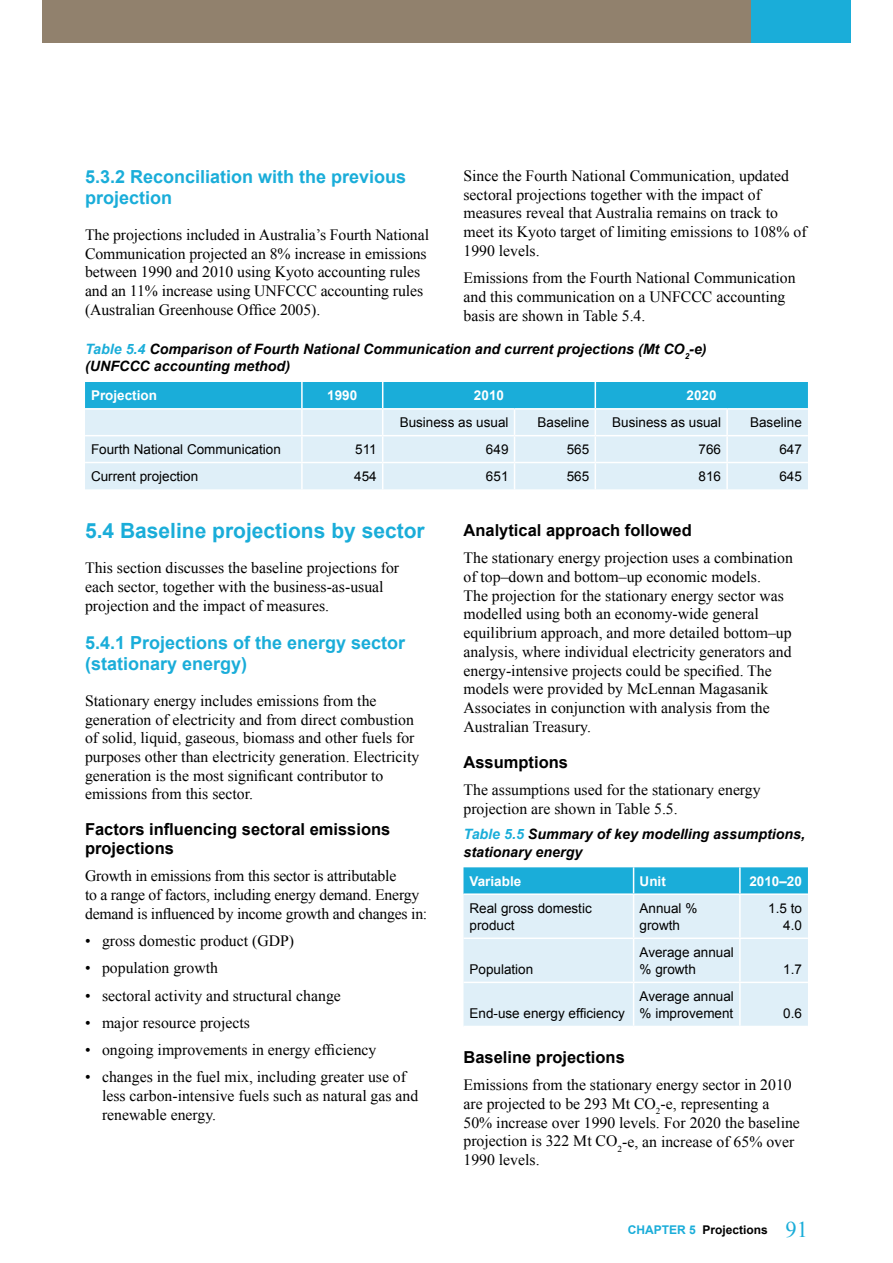
<style>
.page{position:relative;width:893px;height:1263px;background:#fff}
.page>*{position:absolute;margin:0;border:0;box-sizing:border-box;transform-origin:0 0}
.t1{font:700 21px "Arial";color:#1aadd9}
.t2{font:700 18px/21px "Arial";color:#1aadd9}
.t3{font:700 16.5px/18.8px "Arial";color:#000}
.t4{font:15.75px/18.8px "Times New Roman";color:#000}
.t5{font:italic 700 14.25px/17.2px "Arial";color:#000}
.t6{font:13.5px/17.2px "Arial";color:#000}
.t7{font:700 13.5px "Arial";color:#fff}
.t8{font:700 12px "Arial";color:#000}
.s1{color:#1aadd9}
.s2{font-family:"Times New Roman";font-weight:400;font-size:22.5px;color:#1aadd9}
</style>
<div class="page">
<div style="left:43px;top:0;width:807px;height:43px;background:#91816d"></div>
<div style="left:750px;top:0;width:100px;height:43px;background:#1aadd9"></div>
<svg style="left:85px;top:382px;width:723px;height:107px;background:#b0dff0"></svg>
<hr style="left:727px;top:462px;width:81px;height:1px;background:#fff">
<hr style="left:726px;top:463px;width:2px;height:26px;background:#fff">
<div style="left:463px;top:895px;width:345px;height:131px;background:#dfeff8"></div>
<div style="left:463px;top:867px;width:345px;height:26px;background:#1aadd9"></div>
<hr style="left:739px;top:867px;width:2px;height:26px;background:#fff">
<hr style="left:633px;top:895px;width:1px;height:42px;background:#fff">
<hr style="left:739px;top:895px;width:2px;height:42px;background:#fff">
<hr style="left:463px;top:937px;width:171px;height:2px;background:#fff">
<hr style="left:634px;top:937px;width:106px;height:2px;background:#fff">
<hr style="left:633px;top:939px;width:1px;height:43px;background:#fff">
<hr style="left:740px;top:937px;width:68px;height:2px;background:#fff">
<hr style="left:739px;top:939px;width:2px;height:43px;background:#fff">
<hr style="left:463px;top:982px;width:171px;height:1px;background:#fff">
<hr style="left:634px;top:982px;width:106px;height:1px;background:#fff">
<hr style="left:633px;top:983px;width:1px;height:43px;background:#fff">
<hr style="left:740px;top:982px;width:68px;height:1px;background:#fff">
<hr style="left:739px;top:983px;width:2px;height:43px;background:#fff">
<p class="t4" style="left:463px;top:166px;width:345px">Since the Fourth National Communication, updated sectoral projections together with the impact of measures reveal that Australia remains on track to meet its Kyoto target of limiting emissions to 108% of 1990 levels.</p>
<p class="t4" style="left:463px;top:268px;width:334px">Emissions from the Fourth National Communication and this communication on a UNFCCC accounting basis are shown in Table 5.4.</p>
<p class="t5" style="left:85px;top:341px;width:623px"><span class="s1">Table 5.4</span> Comparison of Fourth National Communication and current projections (Mt CO<sub>2</sub>-e) (UNFCCC accounting method)</p>
<p class="t7" style="left:91px;top:387px;width:68px">Projection</p>
<p class="t7" style="left:327px;top:387px;width:32px">1990</p>
<p class="t7" style="left:474px;top:387px;width:32px">2010</p>
<p class="t7" style="left:687px;top:387px;width:32px">2020</p>
<p class="t6" style="left:400px;top:414px;width:110px">Business as usual</p>
<p class="t6" style="left:537px;top:414px;width:53px">Baseline</p>
<p class="t6" style="left:612px;top:414px;width:110px">Business as usual</p>
<p class="t6" style="left:750px;top:414px;width:53px">Baseline</p>
<p class="t6" style="left:91px;top:441px;width:191px">Fourth National Communication</p>
<p class="t6" style="left:355px;top:441px;width:23px">511</p>
<p class="t6" style="left:486px;top:441px;width:24px">649</p>
<p class="t6" style="left:567px;top:441px;width:24px">565</p>
<p class="t6" style="left:699px;top:441px;width:24px">766</p>
<p class="t6" style="left:779px;top:441px;width:24px">647</p>
<p class="t6" style="left:91px;top:468px;width:109px">Current projection</p>
<p class="t6" style="left:354px;top:468px;width:24px">454</p>
<p class="t6" style="left:486px;top:468px;width:24px">651</p>
<p class="t6" style="left:567px;top:468px;width:24px">565</p>
<p class="t6" style="left:699px;top:468px;width:24px">816</p>
<p class="t6" style="left:779px;top:468px;width:24px">645</p>
<h1 class="t1" style="left:85px;top:516px;width:341px">5.4 Baseline projections by sector</h1>
<p class="t4" style="left:85px;top:559px;width:316px">This section discusses the baseline projections for each sector, together with the business-as-usual projection and the impact of measures.</p>
<p class="t2" style="left:85px;top:633px;width:322px">5.4.1 Projections of the energy sector (stationary energy)</p>
<p class="t4" style="left:85px;top:691px;width:336px">Stationary energy includes emissions from the generation of electricity and from direct combustion of solid, liquid, gaseous, biomass and other fuels for purposes other than electricity generation. Electricity generation is the most significant contributor to emissions from this sector.</p>
<p class="t3" style="left:85px;top:821px;width:307px">Factors influencing sectoral emissions projections</p>
<p class="t4" style="left:85px;top:866px;width:344px">Growth in emissions from this sector is attributable<br>to a range of factors, including energy demand. Energy demand is influenced by income growth and changes in:</p>
<p class="t4" style="left:85px;top:931px;width:211px">• gross domestic product (GDP)</p>
<p class="t4" style="left:85px;top:958px;width:134px">• population growth</p>
<p class="t4" style="left:85px;top:986px;width:257px">• sectoral activity and structural change</p>
<p class="t4" style="left:85px;top:1013px;width:166px">• major resource projects</p>
<p class="t4" style="left:85px;top:1040px;width:293px">• ongoing improvements in energy efficiency</p>
<p class="t4" style="left:102px;top:1067px;width:318px;text-indent:-17px">• changes in the fuel mix, including greater use of less carbon-intensive fuels such as natural gas and renewable energy.</p>
<p class="t2" style="left:85px;top:167px;width:323px">5.3.2 Reconciliation with the previous projection</p>
<p class="t4" style="left:85px;top:225px;width:345px">The projections included in Australia’s Fourth National Communication projected an 8% increase in emissions between 1990 and 2010 using Kyoto accounting rules and an 11% increase using UNFCCC accounting rules (Australian Greenhouse Office 2005).</p>
<p class="t3" style="left:463px;top:521px;width:230px">Analytical approach followed</p>
<p class="t4" style="left:463px;top:548px;width:331px">The stationary energy projection uses a combination of top–down and bottom–up economic models.<br>The projection for the stationary energy sector was modelled using both an economy-wide general equilibrium approach, and more detailed bottom–up analysis, where individual electricity generators and energy-intensive projects could be specified. The models were provided by McLennan Magasanik Associates in conjunction with analysis from the Australian Treasury.</p>
<p class="t3" style="left:463px;top:753px;width:106px">Assumptions</p>
<p class="t4" style="left:463px;top:780px;width:299px">The assumptions used for the stationary energy projection are shown in Table 5.5.</p>
<p class="t5" style="left:463px;top:826px;width:343px"><span class="s1">Table 5.5</span> Summary of key modelling assumptions, stationary energy</p>
<p class="t7" style="left:469px;top:872px;width:53px">Variable</p>
<p class="t7" style="left:640px;top:872px;width:28px">Unit</p>
<p class="t7" style="left:749px;top:872px;width:54px">2010–20</p>
<p class="t6" style="left:469px;top:899px;width:124px">Real gross domestic product</p>
<p class="t6" style="left:640px;top:899px;width:59px">Annual % growth</p>
<p class="t6" style="left:768px;top:899px;width:35px;text-align:right">1.5 to<br>4.0</p>
<p class="t6" style="left:469px;top:961px;width:65px">Population</p>
<p class="t6" style="left:640px;top:943px;width:96px">Average annual % growth</p>
<p class="t6" style="left:783px;top:961px;width:20px">1.7</p>
<p class="t6" style="left:640px;top:987px;width:96px">Average annual % improvement</p>
<p class="t6" style="left:469px;top:1005px;width:157px">End-use energy efficiency</p>
<p class="t6" style="left:783px;top:1005px;width:20px">0.6</p>
<p class="t3" style="left:463px;top:1048px;width:163px">Baseline projections</p>
<p class="t4" style="left:463px;top:1075px;width:338px">Emissions from the stationary energy sector in 2010 are projected to be 293 Mt CO<sub>2</sub>-e, representing a 50% increase over 1990 levels. For 2020 the baseline projection is 322 Mt CO<sub>2</sub>-e, an increase of 65% over 1990 levels.</p>
<p class="t8" style="left:628px;top:1222px;width:182px"><span class="s1">CHAPTER 5</span> Projections <span class="s2">91</span></p>
</div>
